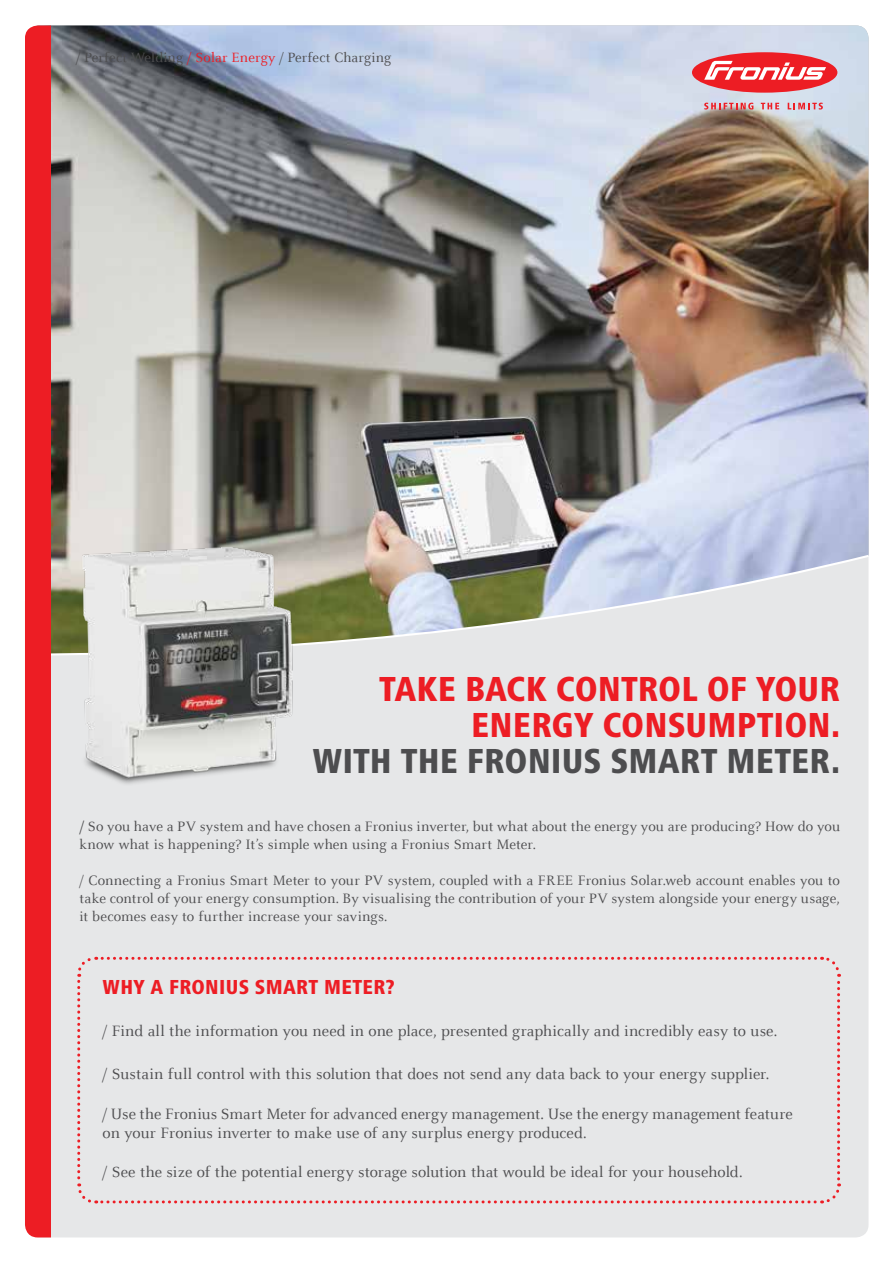
<style>
.page{position:relative;width:893px;height:1263px;background:#fff}
.page>*{position:absolute;margin:0;border:0;box-sizing:border-box;transform-origin:0 0}
.t1{font:800 condensed 36px/36px "Frutiger Next LTW1 G";color:#ed1d24;text-align:right}
.t2{font:800 condensed 36px "Frutiger Next LTW1 G";color:#4d4d4f}
.t3{font:800 condensed 21px "Frutiger Next LTW1 G";letter-spacing:.015em;color:#ed1d24}
.t4{font:16.5px/19.5px "Celeste Offc Pro";color:#4d4d4f}
.t5{font:15px/18px "Celeste Offc Pro";letter-spacing:.005em;color:#4d4d4f}
.t6{font:14.7px "Celeste Offc Pro";letter-spacing:.01em;color:#4d4d4f}
.s1{color:#ed1d24}
.s2{font-weight:700}
</style>
<div class="page">
<div style="left:27px;top:26px;width:841px;height:1211px;background:#e6e7e8;border-radius:13px"></div>
<img style="left:50px;top:26px;width:818px;height:631px">
<div style="left:692px;top:52px;width:145px;height:41px;background:#ed1d24;border-radius:50%"></div>
<svg style="left:704px;top:61px;width:122px;height:19px"></svg>
<svg style="left:704px;top:103px;width:49px;height:7px"></svg>
<svg style="left:761px;top:103px;width:18px;height:6px"></svg>
<svg style="left:788px;top:103px;width:35px;height:7px"></svg>
<div style="left:25px;top:26px;width:25px;height:1211px;background:#ed1d24"></div>
<img style="left:60px;top:531px;width:253px;height:253px">
<svg style="left:77px;top:956px;width:764px;height:248px"></svg>
<p class="t6" style="left:76px;top:48px;width:317px">/ Perfect Welding <span class="s1">/ Solar Energy</span> / Perfect Charging</p>
<h1 class="t1" style="left:379px;top:671px;width:462px">TAKE BACK CONTROL OF YOUR<br>ENERGY CONSUMPTION.</h1>
<h1 class="t2" style="left:312px;top:740px;width:529px">WITH THE FRONIUS SMART METER.</h1>
<p class="t5" style="left:80px;top:817px;width:762px"><span class="s2">/</span> So you have a PV system and have chosen a Fronius inverter, but what about the energy you are producing? How do you know what is happening? It’s simple when using a Fronius Smart Meter.</p>
<p class="t5" style="left:80px;top:871px;width:762px;text-align:justify">/ Connecting a Fronius Smart Meter to your PV system, coupled with a FREE Fronius Solar.web account enables you to take control of your energy consumption. By visualising the contribution of your PV system alongside your energy usage, it becomes easy to further increase your savings.</p>
<h2 class="t3" style="left:103px;top:975px;width:294px">WHY A FRONIUS SMART METER?</h2>
<p class="t4" style="left:103px;top:1021px;width:676px">/ Find all the information you need in one place, presented graphically and incredibly easy to use.</p>
<p class="t4" style="left:103px;top:1064px;width:668px">/ Sustain full control with this solution that does not send any data back to your energy supplier.</p>
<p class="t4" style="left:103px;top:1103px;width:692px">/ Use the Fronius Smart Meter for advanced energy management. Use the energy management feature on your Fronius inverter to make use of any surplus energy produced.</p>
<p class="t4" style="left:103px;top:1162px;width:641px">/ See the size of the potential energy storage solution that would be ideal for your household.</p>
</div>
